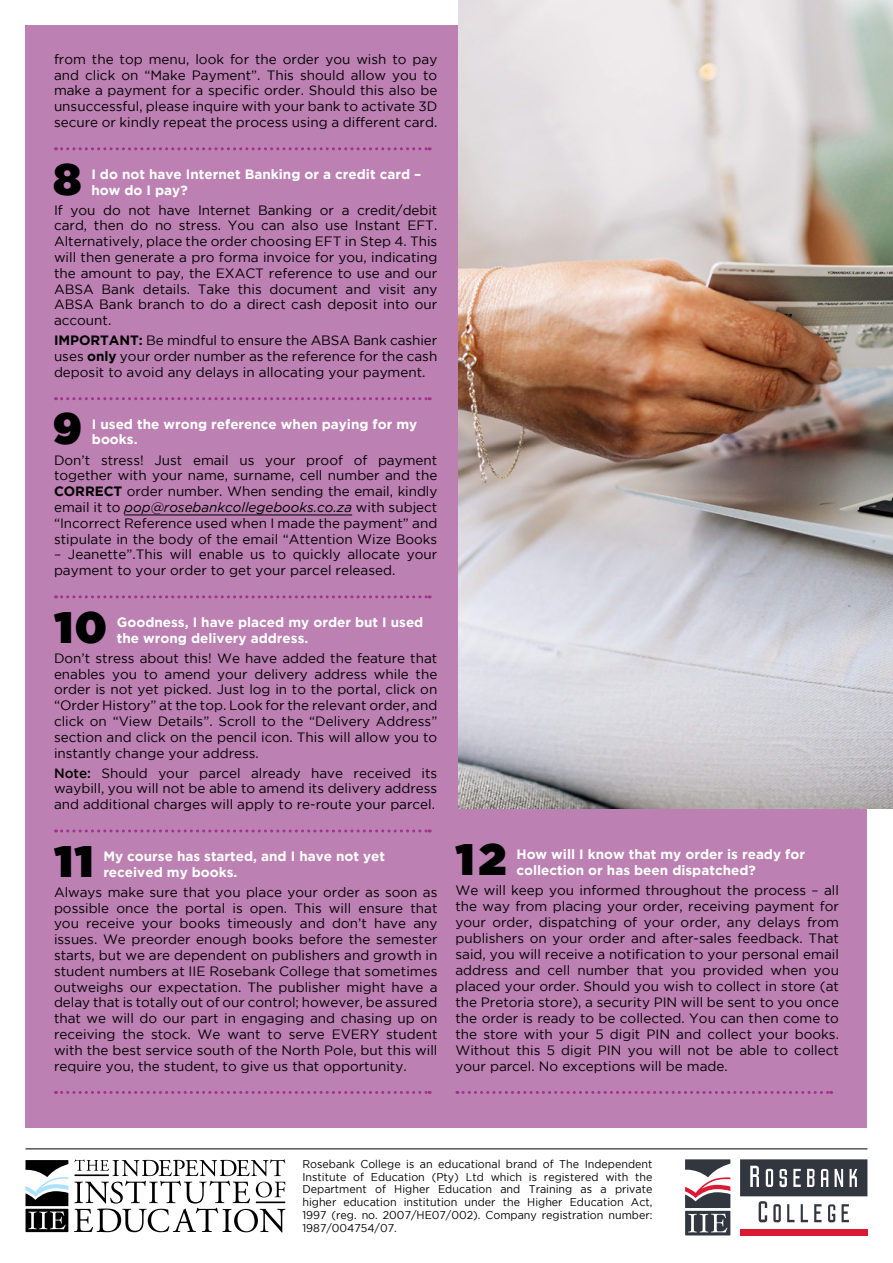
<style>
.page{position:relative;width:893px;height:1263px;background:#fff}
.page>*{position:absolute;margin:0;border:0;box-sizing:border-box;transform-origin:0 0}
.t1{font:43.95px "Gotham Ultra";color:#000}
.t2{font:13.5px/15.8px "Gotham";color:#000;text-align:justify}
.t3{font:700 13.5px/15.8px "Gotham";color:#fff}
.t4{font:11.25px/12.9px "Gotham";color:#000;text-align:justify;scale:.95 1}
.s1{font-weight:700}
.s2{font-style:italic}
.s3{font-weight:500}
</style>
<div class="page">
<svg style="left:26px;top:1160px;width:42px;height:72px"></svg>
<svg style="left:74px;top:1159px;width:211px;height:73px"></svg>
<svg style="left:685px;top:1159px;width:45px;height:76px"></svg>
<div style="left:740px;top:1229px;width:127px;height:6px;background:#da1a35"></div>
<div style="left:740px;top:1159px;width:127px;height:37px;background:#32363f"></div>
<svg style="left:750px;top:1166px;width:9px;height:21px"></svg>
<svg style="left:766px;top:1169px;width:7px;height:18px"></svg>
<svg style="left:779px;top:1169px;width:8px;height:18px"></svg>
<svg style="left:793px;top:1169px;width:8px;height:18px"></svg>
<svg style="left:807px;top:1169px;width:7px;height:18px"></svg>
<svg style="left:821px;top:1169px;width:7px;height:18px"></svg>
<svg style="left:834px;top:1169px;width:9px;height:18px"></svg>
<svg style="left:849px;top:1169px;width:8px;height:18px"></svg>
<svg style="left:773px;top:1204px;width:76px;height:18px"></svg>
<svg style="left:759px;top:1201px;width:8px;height:21px"></svg>
<hr style="left:26px;top:1148px;width:841px;height:1px;background:#000">
<div style="left:26px;top:26px;width:841px;height:1102px;background:#bc80b2"></div>
<img style="left:459px;top:0;width:434px;height:808px">
<svg style="left:56px;top:147px;width:374px;height:3px"></svg>
<svg style="left:56px;top:397px;width:374px;height:3px"></svg>
<hr style="left:124px;top:515px;width:228px;height:1px;background:#000">
<svg style="left:56px;top:595px;width:374px;height:3px"></svg>
<svg style="left:56px;top:829px;width:374px;height:3px"></svg>
<svg style="left:56px;top:1091px;width:374px;height:3px"></svg>
<svg style="left:457px;top:1091px;width:375px;height:3px"></svg>
<p class="t2" style="left:54px;top:51px;width:385px">from the top menu, look for the order you wish to pay and click on “Make Payment”. This should allow you to make a payment for a specific order. Should this also be unsuccessful, please inquire with your bank to activate 3D secure or kindly repeat the process using a different card.</p>
<h1 class="t1" style="left:54px;top:154px;width:29px">8</h1>
<p class="t3" style="left:91px;top:166px;width:331px">I do not have Internet Banking or a credit card – how do I pay?</p>
<p class="t2" style="left:54px;top:202px;width:385px">If you do not have Internet Banking or a credit/debit card, then do no stress. You can also use Instant EFT.<br>Alternatively, place the order choosing EFT in Step 4. This will then generate a pro forma invoice for you, indicating the amount to pay, the EXACT reference to use and our ABSA Bank details. Take this document and visit any ABSA Bank branch to do a direct cash deposit into our account.</p>
<p class="t2" style="left:54px;top:332px;width:385px"><span class="s1">IMPORTANT:</span> Be mindful to ensure the ABSA Bank cashier uses <span class="s1">only</span> your order number as the reference for the cash deposit to avoid any delays in allocating your payment.</p>
<h1 class="t1" style="left:53px;top:403px;width:31px">9</h1>
<p class="t3" style="left:92px;top:416px;width:327px">I used the wrong reference when paying for my books.</p>
<p class="t2" style="left:54px;top:452px;width:385px">Don’t stress! Just email us your proof of payment together with your name, surname, cell number and the <span class="s1">CORRECT</span> order number. When sending the email, kindly email it to <span class="s2">pop@rosebankcollegebooks.co.za</span> with subject “Incorrect Reference used when I made the payment” and stipulate in the body of the email “Attention Wize Books</p>
<p class="t2" style="left:54px;top:546px;width:385px">– Jeanette”.This will enable us to quickly allocate your payment to your order to get your parcel released.</p>
<h1 class="t1" style="left:54px;top:602px;width:54px">10</h1>
<p class="t3" style="left:117px;top:614px;width:308px">Goodness, I have placed my order but I used the wrong delivery address.</p>
<p class="t2" style="left:54px;top:650px;width:385px">Don’t stress about this! We have added the feature that enables you to amend your delivery address while the order is not yet picked. Just log in to the portal, click on “Order History” at the top. Look for the relevant order, and click on “View Details”. Scroll to the “Delivery Address” section and click on the pencil icon. This will allow you to instantly change your address.</p>
<p class="t2" style="left:54px;top:765px;width:385px"><span class="s3">Note:</span> Should your parcel already have received its waybill, you will not be able to amend its delivery address and additional charges will apply to re-route your parcel.</p>
<h1 class="t1" style="left:54px;top:836px;width:40px">11</h1>
<p class="t3" style="left:103px;top:848px;width:283px">My course has started, and I have not yet received my books.</p>
<p class="t2" style="left:54px;top:884px;width:385px">Always make sure that you place your order as soon as possible once the portal is open. This will ensure that you receive your books timeously and don’t have any issues. We preorder enough books before the semester starts, but we are dependent on publishers and growth in student numbers at IIE Rosebank College that sometimes outweighs our expectation. The publisher might have a delay that is totally out of our control; however, be assured that we will do our part in engaging and chasing up on receiving the stock. We want to serve EVERY student with the best service south of the North Pole, but this will require you, the student, to give us that opportunity.</p>
<h1 class="t1" style="left:456px;top:834px;width:52px">12</h1>
<p class="t3" style="left:516px;top:846px;width:290px">How will I know that my order is ready for collection or has been dispatched?</p>
<p class="t2" style="left:455px;top:882px;width:385px">We will keep you informed throughout the process – all the way from placing your order, receiving payment for your order, dispatching of your order, any delays from publishers on your order and after-sales feedback. That said, you will receive a notification to your personal email address and cell number that you provided when you placed your order. Should you wish to collect in store (at the Pretoria store), a security PIN will be sent to you once the order is ready to be collected. You can then come to the store with your 5 digit PIN and collect your books.<br>Without this 5 digit PIN you will not be able to collect your parcel. No exceptions will be made.</p>
<p class="t4" style="left:302px;top:1157px;width:370px">Rosebank College is an educational brand of The Independent Institute of Education (Pty) Ltd which is registered with the Department of Higher Education and Training as a private higher education institution under the Higher Education Act, 1997 (reg. no. 2007/HE07/002). Company registration number:<br>1987/004754/07.</p>
</div>
